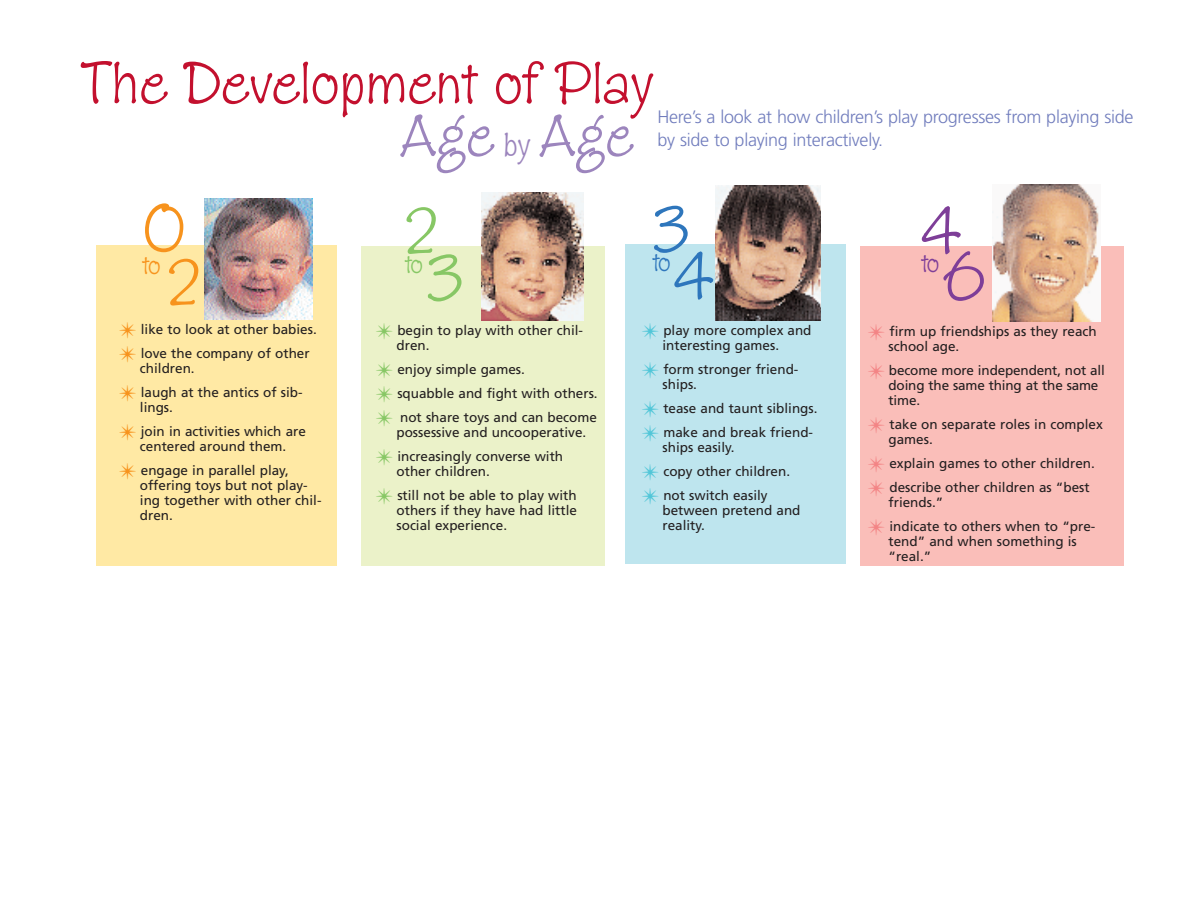
<style>
.page{position:relative;width:1188px;height:918px;background:#fff}
.page>*{position:absolute;margin:0;border:0;box-sizing:border-box;transform-origin:0 0}
.t1{font:67.5px "Zipty Do";color:#f7931d}
.t2{font:67.5px "Zipty Do";color:#87c765}
.t3{font:67.5px "Zipty Do";color:#2e76bc}
.t4{font:67.5px "Zipty Do";color:#7e3e98}
.t5{font:61.5px/52.5px "Zipty Do";letter-spacing:.02em;color:#c3102e}
.t6{font:27px "Zipty Do";color:#f7931d}
.t7{font:27px "Zipty Do";color:#87c765}
.t8{font:27px "Zipty Do";color:#2e76bc}
.t9{font:27px "Zipty Do";color:#7e3e98}
.t10{font:300 18px/22.5px "Frutiger";letter-spacing:-.015em;color:#717dbd}
.t11{font:13.5px/24px "Frutiger";color:#231f20}
.s1{color:#9c85bd}
.s2{font-size:34.5px;color:#9c85bd}
.s3{color:#f7931d}
.s4{color:#87c765}
.s5{color:#51c6d8}
.s6{color:#f38485}
</style>
<div class="page">
<div style="left:362px;top:246px;width:243px;height:320px;background:#ebf2c9"></div>
<div style="left:625px;top:245px;width:221px;height:319px;background:#bee5ee"></div>
<div style="left:96px;top:245px;width:241px;height:321px;background:#ffe9a4"></div>
<img style="left:204px;top:198px;width:108px;height:122px">
<img style="left:481px;top:192px;width:103px;height:128px">
<img style="left:715px;top:185px;width:106px;height:135px">
<div style="left:861px;top:246px;width:263px;height:320px;background:#fabeb9"></div>
<img style="left:992px;top:184px;width:108px;height:138px">
<h2 class="t5" style="left:401px;top:62px;width:255px;text-indent:-320px">The Development of Play<br><span class="s1">Age</span> <span class="s2">by</span> <span class="s1">Age</span></h2>
<h3 class="t10" style="left:657px;top:107px;width:477px">Here’s a look at how children’s play progresses from playing side by side to playing interactively.</h3>
<h1 class="t1" style="left:143px;top:204px;width:44px">0</h1>
<h3 class="t6" style="left:143px;top:255px;width:19px">to</h3>
<h1 class="t1" style="left:168px;top:259px;width:35px">2</h1>
<p class="t11" style="left:119px;top:318px;width:199px"><span class="s3">✴</span> like to look at other babies. <span class="s3">✴</span> love the company of other</p>
<p class="t11" style="left:119px;top:357px;width:185px;text-indent:21px">children.<br><span class="s3">✴</span> laugh at the antics of sib-</p>
<p class="t11" style="left:119px;top:396px;width:188px;text-indent:21px">lings.<br><span class="s3">✴</span> join in activities which are</p>
<p class="t11" style="left:119px;top:435px;width:171px;text-align:right">centered around them.<br><span class="s3">✴</span> engage in parallel play,</p>
<p class="t11" style="left:140px;top:479px;width:183px;line-height:15px">offering toys but not play&shy;ing together with other chil&shy;dren.</p>
<h1 class="t2" style="left:406px;top:207px;width:35px">2</h1>
<h3 class="t7" style="left:405px;top:254px;width:19px">to</h3>
<h1 class="t2" style="left:427px;top:253px;width:38px">3</h1>
<p class="t11" style="left:397px;top:324px;width:188px;line-height:15px;text-indent:-21px"><span class="s4">✴</span> begin to play with other chil&shy;dren.</p>
<p class="t11" style="left:375px;top:358px;width:224px"><span class="s4">✴</span> enjoy simple games.<br><span class="s4">✴</span> squabble and fight with others. <span class="s4">✴</span> not share toys and can become</p>
<p class="t11" style="left:375px;top:421px;width:212px;text-indent:21px">possessive and uncooperative. <span class="s4">✴</span> increasingly converse with</p>
<p class="t11" style="left:375px;top:460px;width:203px;text-indent:21px">other children.<br><span class="s4">✴</span> still not be able to play with</p>
<p class="t11" style="left:397px;top:504px;width:182px;line-height:15px">others if they have had little social experience.</p>
<h1 class="t3" style="left:653px;top:205px;width:38px">3</h1>
<h3 class="t8" style="left:653px;top:252px;width:19px">to</h3>
<h1 class="t3" style="left:674px;top:251px;width:40px">4</h1>
<p class="t11" style="left:663px;top:324px;width:151px;line-height:15px;text-indent:-21px"><span class="s5">✴</span> play more complex and interesting games.</p>
<p class="t11" style="left:663px;top:363px;width:137px;line-height:15px;text-indent:-21px"><span class="s5">✴</span> form stronger friend&shy;ships.</p>
<p class="t11" style="left:642px;top:397px;width:178px"><span class="s5">✴</span> tease and taunt siblings. <span class="s5">✴</span> make and break friend-</p>
<p class="t11" style="left:642px;top:436px;width:150px;text-indent:21px">ships easily.<br><span class="s5">✴</span> copy other children. <span class="s5">✴</span> not switch easily</p>
<p class="t11" style="left:663px;top:504px;width:140px;line-height:15px">between pretend and reality.</p>
<h1 class="t4" style="left:922px;top:206px;width:40px">4</h1>
<h3 class="t9" style="left:922px;top:254px;width:19px">to</h3>
<h1 class="t4" style="left:943px;top:252px;width:43px">6</h1>
<p class="t11" style="left:889px;top:325px;width:210px;line-height:15px;text-indent:-21px"><span class="s6">✴</span> firm up friendships as they reach school age.</p>
<p class="t11" style="left:889px;top:364px;width:218px;line-height:15px;text-indent:-21px"><span class="s6">✴</span> become more independent, not all doing the same thing at the same time.</p>
<p class="t11" style="left:889px;top:418px;width:216px;line-height:15px;text-indent:-21px"><span class="s6">✴</span> take on separate roles in complex games.</p>
<p class="t11" style="left:868px;top:452px;width:229px"><span class="s6">✴</span> explain games to other children. <span class="s6">✴</span> describe other children as “best</p>
<p class="t11" style="left:868px;top:491px;width:229px;text-indent:21px">friends.”<br><span class="s6">✴</span> indicate to others when to “pre-</p>
<p class="t11" style="left:889px;top:535px;width:190px;line-height:15px">tend” and when something is “real.”</p>
</div>
